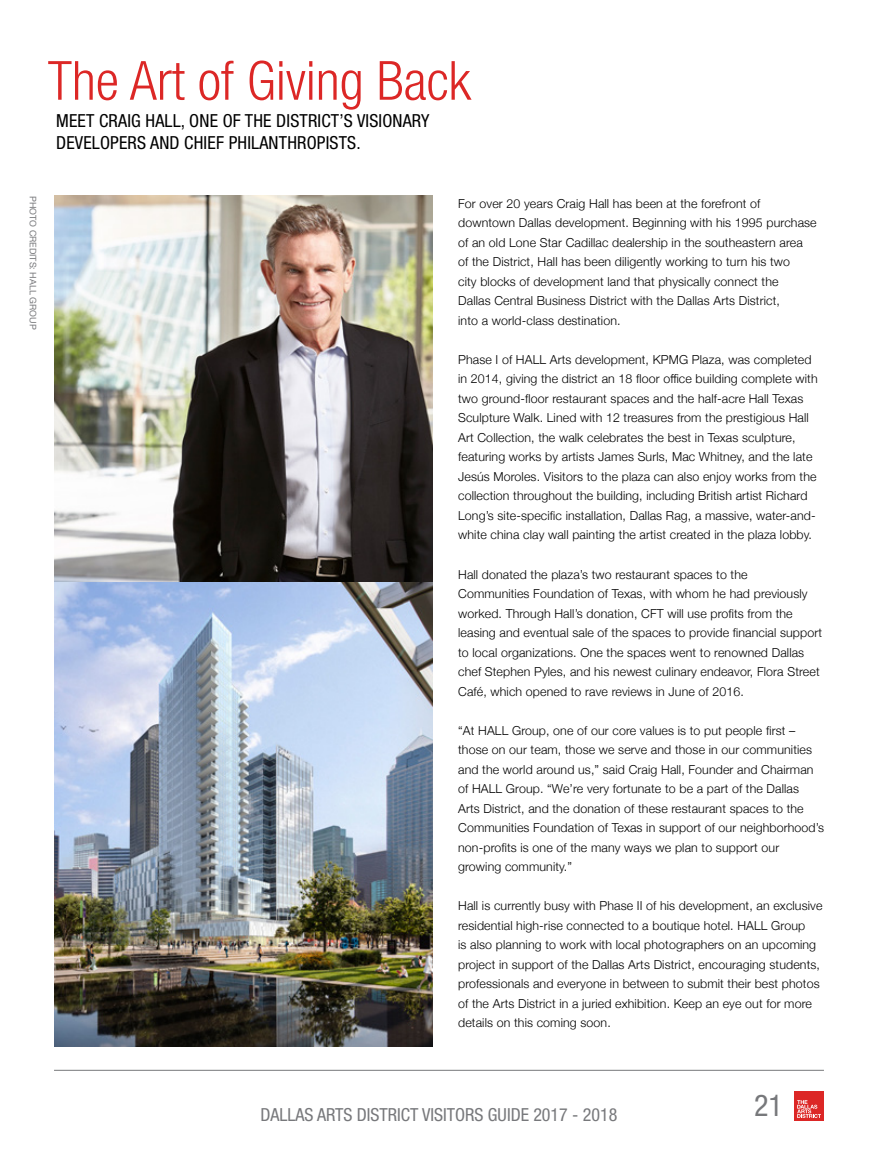
<style>
.page{position:relative;width:878px;height:1175px;background:#fff}
.page>*{position:absolute;margin:0;border:0;box-sizing:border-box;transform-origin:0 0}
.t1{font:300 condensed 54px "Helvetica Neue";color:#dc2726}
.t2{font:condensed 30px "Helvetica Neue";color:#77787b}
.t3{font:condensed 18px/21.6px "Helvetica Neue";letter-spacing:.01em;color:#000}
.t4{font:condensed 18px "Helvetica Neue";color:#77787b}
.t5{font:300 12.3px/19.5px "Helvetica Neue";letter-spacing:.01em;color:#000}
.t6{font:9px "Helvetica Neue";color:#77787b}
</style>
<div class="page">
<div style="left:794px;top:1091px;width:30px;height:29px;background:#dc2726"></div>
<svg style="left:797px;top:1100px;width:24px;height:18px"></svg>
<hr style="left:54px;top:1069px;width:770px;height:1px;background:#77787b">
<img style="left:54px;top:196px;width:378px;height:850px">
<h1 class="t1" style="left:48px;top:50px;width:424px">The Art of Giving Back</h1>
<h3 class="t3" style="left:56px;top:110px;width:375px">MEET CRAIG HALL, ONE OF THE DISTRICT’S VISIONARY<br>DEVELOPERS AND CHIEF PHILANTHROPISTS.</h3>
<p class="t6" style="left:38px;top:196px;width:135px;rotate:90deg">PHOTO CREDITS: HALL GROUP</p>
<p class="t5" style="left:458px;top:193px;width:360px">For over 20 years Craig Hall has been at the forefront of downtown Dallas development. Beginning with his 1995 purchase of an old Lone Star Cadillac dealership in the southeastern area<br>of the District, Hall has been diligently working to turn his two<br>city blocks of development land that physically connect the<br>Dallas Central Business District with the Dallas Arts District,<br>into a world-class destination.</p>
<p class="t5" style="left:458px;top:349px;width:361px">Phase I of HALL Arts development, KPMG Plaza, was completed in 2014, giving the district an 18 floor office building complete with two ground-floor restaurant spaces and the half-acre Hall Texas Sculpture Walk. Lined with 12 treasures from the prestigious Hall Art Collection, the walk celebrates the best in Texas sculpture, featuring works by artists James Surls, Mac Whitney, and the late Jesús Moroles. Visitors to the plaza can also enjoy works from the collection throughout the building, including British artist Richard Long’s site-specific installation, Dallas Rag, a massive, water-and&shy;white china clay wall painting the artist created in the plaza lobby.</p>
<p class="t5" style="left:458px;top:564px;width:365px">Hall donated the plaza’s two restaurant spaces to the Communities Foundation of Texas, with whom he had previously worked. Through Hall’s donation, CFT will use profits from the leasing and eventual sale of the spaces to provide financial support to local organizations. One the spaces went to renowned Dallas chef Stephen Pyles, and his newest culinary endeavor, Flora Street Café, which opened to rave reviews in June of 2016.</p>
<p class="t5" style="left:458px;top:720px;width:367px">“At HALL Group, one of our core values is to put people first – those on our team, those we serve and those in our communities and the world around us,” said Craig Hall, Founder and Chairman of HALL Group. “We’re very fortunate to be a part of the Dallas<br>Arts District, and the donation of these restaurant spaces to the Communities Foundation of Texas in support of our neighborhood’s non-profits is one of the many ways we plan to support our growing community.”</p>
<p class="t5" style="left:458px;top:895px;width:366px">Hall is currently busy with Phase II of his development, an exclusive residential high-rise connected to a boutique hotel. HALL Group<br>is also planning to work with local photographers on an upcoming project in support of the Dallas Arts District, encouraging students, professionals and everyone in between to submit their best photos of the Arts District in a juried exhibition. Keep an eye out for more details on this coming soon.</p>
<h3 class="t4" style="left:260px;top:1104px;width:358px">DALLAS ARTS DISTRICT VISITORS GUIDE 2017 - 2018</h3>
<h2 class="t2" style="left:754px;top:1088px;width:30px">21</h2>
</div>
